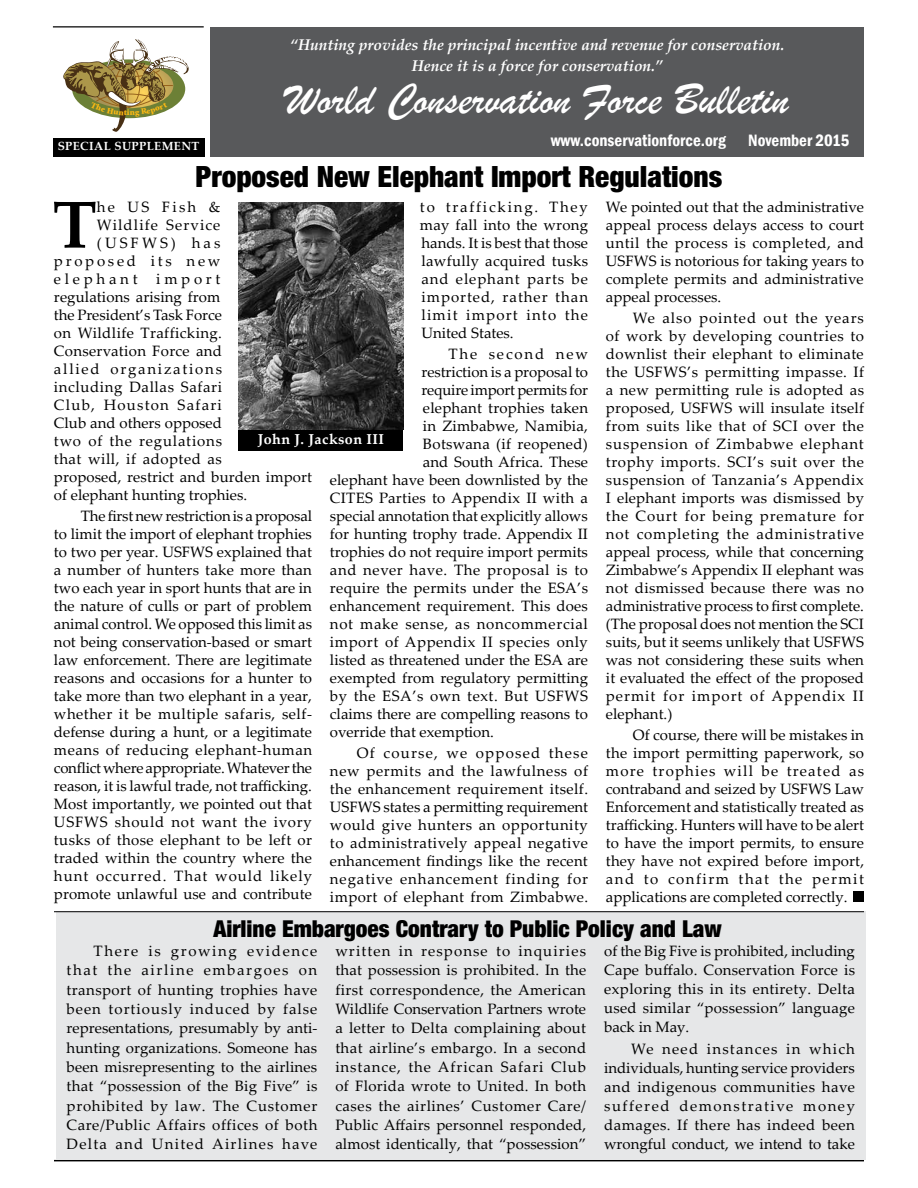
<style>
.page{position:relative;width:918px;height:1188px;background:#fff}
.page>*{position:absolute;margin:0;border:0;box-sizing:border-box;transform-origin:0 0}
.t1{font:700 66.45px "Palatino Linotype";color:#000}
.t2{font:45.15px "Brush Script";color:#fff}
.t3{font:700 32.25px/64.3px "Minion Pro";color:#000}
.t4{font:900 condensed 29.4px "Helvetica Neue LT Std";color:#000}
.t5{font:900 condensed 23.4px "Helvetica Neue LT Std";color:#000}
.t6{font:600 condensed 16.95px "Franklin Gothic";color:#fff}
.t7{font:italic 700 15.6px/21.1px "Palatino Linotype";color:#fff;text-align:center}
.t8{font:15px/18px "Palatino Linotype";letter-spacing:.015em;color:#000;text-align:justify}
.t9{font:15px "Palatino Linotype";letter-spacing:.035em;color:#000}
.t10{font:15px "Palatino Linotype";letter-spacing:.04em;color:#000}
.t11{font:15px "Palatino Linotype";letter-spacing:-.005em;color:#000}
.t12{font:15px "Palatino Linotype";letter-spacing:.045em;color:#000}
.t13{font:15px "Palatino Linotype";letter-spacing:-.015em;color:#000}
.t14{font:15px "Palatino Linotype";letter-spacing:.115em;color:#000}
.t15{font:15px "Palatino Linotype";letter-spacing:.055em;color:#000}
.t16{font:15px "Palatino Linotype";letter-spacing:.08em;color:#000}
.t17{font:15px "Palatino Linotype";letter-spacing:.075em;color:#000}
.t18{font:15px "Palatino Linotype";letter-spacing:.18em;color:#000}
.t19{font:15px "Palatino Linotype";letter-spacing:.25em;color:#000}
.t20{font:15px "Palatino Linotype";letter-spacing:.125em;color:#000}
.t21{font:15px "Palatino Linotype";letter-spacing:.2em;color:#000}
.t22{font:700 14.4px "Palatino Linotype";letter-spacing:.03em;color:#fff}
.t23{font:700 11.85px "Palatino Linotype";letter-spacing:.03em;color:#fff}
.t24{font:900 8.4px "Minion Std";color:#fdb913;scale:1.08 1}
</style>
<div class="page">
<div style="left:853px;top:891px;width:11px;height:11px;background:#000"></div>
<div style="left:211px;top:27px;width:653px;height:129px;background:#58595b"></div>
<div style="left:53px;top:138px;width:151px;height:18px;background:#000"></div>
<hr style="left:53px;top:26px;width:151px;height:1px;background:#000">
<hr style="left:54px;top:1160px;width:810px;height:1px;background:#000">
<div style="left:239px;top:428px;width:164px;height:23px;background:#000"></div>
<img style="left:239px;top:203px;width:164px;height:227px">
<div style="left:56px;top:911px;width:810px;height:249px;background:#e6e7e8"></div>
<hr style="left:54px;top:911px;width:810px;height:1px;background:#000">
<svg style="left:63px;top:39px;width:126px;height:93px"></svg>
<p class="t7" style="left:290px;top:33px;width:496px">“Hunting provides the principal incentive and revenue for conservation.<br>Hence it is a force for conservation.”</p>
<h2 class="t2" style="left:285px;top:72px;width:505px">World Conservation Force Bulletin</h2>
<p class="t24" style="left:127px;top:108px;width:4px">i</p>
<p class="t23" style="left:58px;top:138px;width:143px">SPECIAL SUPPLEMENT</p>
<p class="t6" style="left:551px;top:129px;width:177px">www.conservationforce.org</p>
<p class="t6" style="left:748px;top:129px;width:103px">November 2015</p>
<h3 class="t4" style="left:196px;top:159px;width:528px">Proposed New Elephant Import Regulations</h3>
<h1 class="t1" style="left:53px;top:178px;width:46px">T</h1>
<p class="t8" style="left:97px;top:197px;width:125px">he US Fish &amp;</p>
<p class="t8" style="left:420px;top:197px;width:170px">to trafficking. They may fall into the wrong hands. It is best that those lawfully acquired tusks and elephant parts be imported, rather than limit import into the United States.</p>
<p class="t20" style="left:448px;top:343px;width:141px">The second new</p>
<p class="t11" style="left:421px;top:361px;width:168px">restriction is a proposal to</p>
<p class="t13" style="left:421px;top:379px;width:168px">require import permits for</p>
<p class="t8" style="left:423px;top:398px;width:167px">elephant trophies taken</p>
<p class="t8" style="left:423px;top:416px;width:166px">in Zimbabwe, Namibia,</p>
<p class="t8" style="left:423px;top:434px;width:166px">Botswana (if reopened)</p>
<p class="t8" style="left:423px;top:452px;width:166px">and South Africa. These</p>
<p class="t8" style="left:330px;top:470px;width:259px">elephant have been downlisted by the</p>
<p class="t8" style="left:330px;top:488px;width:260px">CITES Parties to Appendix II with a</p>
<p class="t8" style="left:330px;top:506px;width:259px">special annotation that explicitly allows</p>
<p class="t8" style="left:330px;top:524px;width:259px">for hunting trophy trade. Appendix II</p>
<p class="t8" style="left:330px;top:542px;width:259px">trophies do not require import permits</p>
<p class="t10" style="left:330px;top:559px;width:260px">and never have. The proposal is to</p>
<p class="t8" style="left:330px;top:578px;width:260px">require the permits under the ESA’s</p>
<p class="t8" style="left:330px;top:596px;width:259px">enhancement requirement. This does</p>
<p class="t12" style="left:330px;top:613px;width:259px">not make sense, as noncommercial</p>
<p class="t9" style="left:330px;top:631px;width:259px">import of Appendix II species only</p>
<p class="t8" style="left:330px;top:650px;width:260px">listed as threatened under the ESA are</p>
<p class="t8" style="left:330px;top:668px;width:260px">exempted from regulatory permitting</p>
<p class="t9" style="left:330px;top:685px;width:259px">by the ESA’s own text. But USFWS</p>
<p class="t8" style="left:330px;top:704px;width:259px">claims there are compelling reasons to</p>
<p class="t8" style="left:330px;top:722px;width:165px">override that exemption.</p>
<p class="t8" style="left:330px;top:743px;width:260px;text-indent:27px">Of course, we opposed these new permits and the lawfulness of the enhancement requirement itself.<br>USFWS states a permitting requirement would give hunters an opportunity to administratively appeal negative enhancement findings like the recent negative enhancement finding for import of elephant from Zimbabwe.</p>
<p class="t17" style="left:97px;top:214px;width:125px">Wildlife Service</p>
<p class="t21" style="left:97px;top:232px;width:125px">(USFWS) has</p>
<p class="t18" style="left:54px;top:250px;width:168px">proposed its new</p>
<p class="t19" style="left:54px;top:268px;width:168px">elephant import</p>
<p class="t8" style="left:54px;top:287px;width:168px">regulations arising from</p>
<p class="t11" style="left:54px;top:304px;width:170px">the President’s Task Force</p>
<p class="t8" style="left:54px;top:323px;width:170px">on Wildlife Trafficking.</p>
<p class="t8" style="left:54px;top:341px;width:170px">Conservation Force and</p>
<p class="t14" style="left:54px;top:358px;width:170px">allied organizations</p>
<p class="t10" style="left:54px;top:376px;width:170px">including Dallas Safari</p>
<p class="t16" style="left:54px;top:394px;width:169px">Club, Houston Safari</p>
<p class="t8" style="left:54px;top:413px;width:170px">Club and others opposed</p>
<p class="t15" style="left:54px;top:430px;width:170px">two of the regulations</p>
<p class="t9" style="left:54px;top:448px;width:169px">that will, if adopted as</p>
<p class="t8" style="left:54px;top:467px;width:260px">proposed, restrict and burden import</p>
<p class="t8" style="left:54px;top:485px;width:195px">of elephant hunting trophies.</p>
<p class="t8" style="left:54px;top:506px;width:260px;text-indent:27px">The first new restriction is a proposal to limit the import of elephant trophies to two per year. USFWS explained that a number of hunters take more than two each year in sport hunts that are in the nature of culls or part of problem animal control. We opposed this limit as not being conservation-based or smart law enforcement. There are legitimate reasons and occasions for a hunter to take more than two elephant in a year, whether it be multiple safaris, self&shy;defense during a hunt, or a legitimate means of reducing elephant-human conflict where appropriate. Whatever the reason, it is lawful trade, not trafficking.<br>Most importantly, we pointed out that USFWS should not want the ivory tusks of those elephant to be left or traded within the country where the hunt occurred. That would likely promote unlawful use and contribute</p>
<p class="t22" style="left:258px;top:429px;width:128px">John J. Jackson III</p>
<h3 class="t3" style="left:0;top:443px;width:260px">UNTING REPORT<br>UNTING REPORT</h3>
<p class="t8" style="left:606px;top:197px;width:260px">We pointed out that the administrative appeal process delays access to court until the process is completed, and USFWS is notorious for taking years to complete permits and administrative appeal processes.</p>
<p class="t8" style="left:606px;top:308px;width:260px;text-indent:27px">We also pointed out the years of work by developing countries to downlist their elephant to eliminate the USFWS’s permitting impasse. If a new permitting rule is adopted as proposed, USFWS will insulate itself from suits like that of SCI over the suspension of Zimbabwe elephant trophy imports. SCI’s suit over the suspension of Tanzania’s Appendix I elephant imports was dismissed by the Court for being premature for not completing the administrative appeal process, while that concerning Zimbabwe’s Appendix II elephant was not dismissed because there was no administrative process to first complete. (The proposal does not mention the SCI suits, but it seems unlikely that USFWS was not considering these suits when it evaluated the effect of the proposed permit for import of Appendix II elephant.)</p>
<p class="t8" style="left:606px;top:725px;width:260px;text-indent:27px">Of course, there will be mistakes in the import permitting paperwork, so more trophies will be treated as contraband and seized by USFWS Law Enforcement and statistically treated as trafficking. Hunters will have to be alert to have the import permits, to ensure they have not expired before import, and to confirm that the permit applications are completed correctly.</p>
<h3 class="t5" style="left:213px;top:915px;width:510px">Airline Embargoes Contrary to Public Policy and Law</h3>
<p class="t8" style="left:67px;top:941px;width:252px;line-height:19.4px;text-indent:27px">There is growing evidence that the airline embargoes on transport of hunting trophies have been tortiously induced by false representations, presumably by anti&shy;hunting organizations. Someone has been misrepresenting to the airlines that “possession of the Big Five” is prohibited by law. The Customer Care/Public Affairs offices of both Delta and United Airlines have</p>
<p class="t8" style="left:335px;top:941px;width:252px;line-height:19.4px">written in response to inquiries that possession is prohibited. In the first correspondence, the American Wildlife Conservation Partners wrote a letter to Delta complaining about that airline’s embargo. In a second instance, the African Safari Club of Florida wrote to United. In both cases the airlines’ Customer Care/ Public Affairs personnel responded, almost identically, that “possession”</p>
<p class="t8" style="left:604px;top:941px;width:252px;line-height:18.9px">of the Big Five is prohibited, including Cape buffalo. Conservation Force is exploring this in its entirety. Delta used similar “possession” language back in May.</p>
<p class="t8" style="left:604px;top:1039px;width:252px;line-height:18.9px;text-indent:27px">We need instances in which individuals, hunting service providers and indigenous communities have suffered demonstrative money damages. If there has indeed been wrongful conduct, we intend to take</p>
</div>
